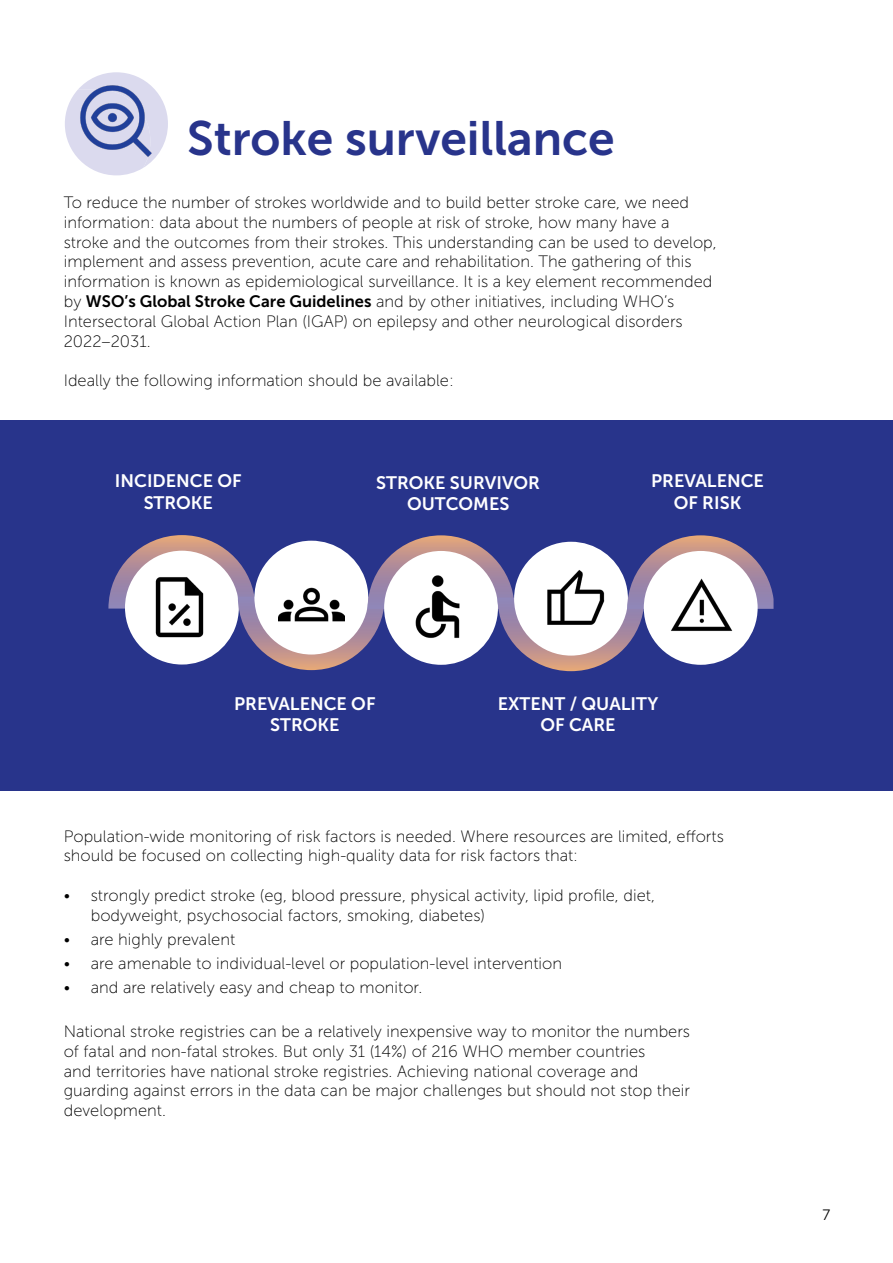
<style>
.page{position:relative;width:893px;height:1263px;background:#fff}
.page>*{position:absolute;margin:0;border:0;box-sizing:border-box;transform-origin:0 0}
.t1{font:48px "Museo Sans 700";color:#28348b}
.t2{font:18px/21.6px "Museo Sans 700";color:#fff;text-align:center}
.t3{font:16.5px/19.8px "Museo Sans 100";color:#000}
.t4{font:15px "Museo Sans 300";color:#000}
.s1{font-family:"Museo Sans 700"}
</style>
<div class="page">
<svg style="left:65px;top:72px;width:103px;height:103px"></svg>
<div style="left:0;top:420px;width:893px;height:371px;background:#28348b"></div>
<img style="left:108px;top:535px;width:146px;height:74px">
<svg style="left:125px;top:551px;width:114px;height:113px"></svg>
<img style="left:238px;top:597px;width:146px;height:73px">
<svg style="left:254px;top:541px;width:114px;height:113px"></svg>
<img style="left:368px;top:535px;width:146px;height:74px">
<svg style="left:384px;top:551px;width:114px;height:114px"></svg>
<img style="left:497px;top:598px;width:147px;height:73px">
<svg style="left:514px;top:542px;width:114px;height:114px"></svg>
<img style="left:627px;top:535px;width:146px;height:74px">
<svg style="left:644px;top:551px;width:114px;height:114px"></svg>
<img style="left:73px;top:79px;width:85px;height:85px">
<img style="left:145px;top:572px;width:70px;height:70px">
<img style="left:401px;top:570px;width:73px;height:73px">
<img style="left:279px;top:572px;width:65px;height:66px">
<img style="left:542px;top:568px;width:65px;height:64px">
<img style="left:669px;top:573px;width:65px;height:66px">
<h1 class="t1" style="left:187px;top:112px;width:429px">Stroke surveillance</h1>
<p class="t3" style="left:64px;top:193px;width:654px">To reduce the number of strokes worldwide and to build better stroke care, we need information: data about the numbers of people at risk of stroke, how many have a stroke and the outcomes from their strokes. This understanding can be used to develop, implement and assess prevention, acute care and rehabilitation. The gathering of this information is known as epidemiological surveillance. It is a key element recommended by <span class="s1">WSO’s Global Stroke Care Guidelines</span> and by other initiatives, including WHO’s Intersectoral Global Action Plan (IGAP) on epilepsy and other neurological disorders 2022–2031.</p>
<p class="t3" style="left:64px;top:371px;width:392px">Ideally the following information should be available:</p>
<p class="t2" style="left:115px;top:470px;width:128px">INCIDENCE OF<br>STROKE</p>
<p class="t2" style="left:376px;top:472px;width:165px">STROKE SURVIVOR<br>OUTCOMES</p>
<p class="t2" style="left:651px;top:470px;width:114px">PREVALENCE<br>OF RISK</p>
<p class="t2" style="left:234px;top:693px;width:143px">PREVALENCE OF<br>STROKE</p>
<p class="t2" style="left:498px;top:693px;width:162px">EXTENT / QUALITY<br>OF CARE</p>
<p class="t3" style="left:64px;top:826px;width:662px">Population-wide monitoring of risk factors is needed. Where resources are limited, efforts should be focused on collecting high-quality data for risk factors that:</p>
<p class="t3" style="left:91px;top:886px;width:566px;text-indent:-27px">• strongly predict stroke (eg, blood pressure, physical activity, lipid profile, diet, bodyweight, psychosocial factors, smoking, diabetes)</p>
<p class="t3" style="left:64px;top:929px;width:173px">• are highly prevalent</p>
<p class="t3" style="left:64px;top:954px;width:500px">• are amenable to individual-level or population-level intervention</p>
<p class="t3" style="left:64px;top:978px;width:360px">• and are relatively easy and cheap to monitor.</p>
<p class="t3" style="left:64px;top:1021px;width:628px">National stroke registries can be a relatively inexpensive way to monitor the numbers of fatal and non-fatal strokes. But only 31 (14%) of 216 WHO member countries<br>and territories have national stroke registries. Achieving national coverage and guarding against errors in the data can be major challenges but should not stop their development.</p>
<p class="t4" style="left:823px;top:1207px;width:9px">7</p>
</div>
